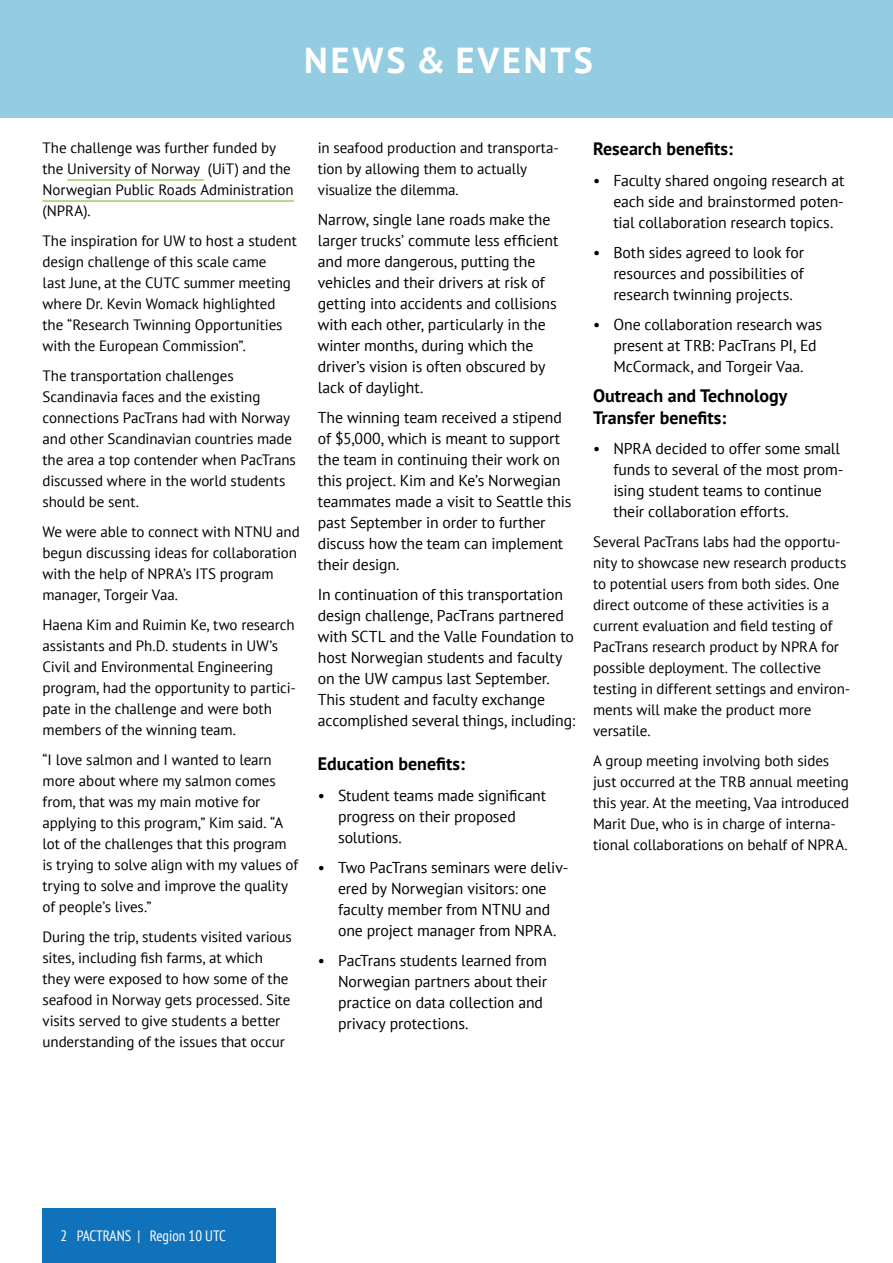
<style>
.page{position:relative;width:893px;height:1263px;background:#fff}
.page>*{position:absolute;margin:0;border:0;box-sizing:border-box;transform-origin:0 0}
.t1{font:700 36px "PT Sans";letter-spacing:.08em;color:#fff}
.t2{font:700 18px/21.6px "PT Sans";color:#000}
.t3{font:15.75px/21px "PT Sans";letter-spacing:-.01em;color:#000}
.t4{font:15px/21px "PT Sans";letter-spacing:-.005em;color:#000}
.t5{font:condensed 15px "PT Sans";color:#fff}
</style>
<div class="page">
<div style="left:43px;top:1209px;width:233px;height:54px;background:#1072ba"></div>
<div style="left:0;top:0;width:893px;height:118px;background:#94cde2"></div>
<hr style="left:67px;top:179px;width:137px;height:2px;background:#9bcd67">
<hr style="left:43px;top:200px;width:251px;height:2px;background:#9bcd67">
<h1 class="t1" style="left:304px;top:36px;width:290px">NEWS &amp; EVENTS</h1>
<p class="t4" style="left:43px;top:137px;width:253px">The challenge was further funded by the University of Norway (UiT) and the<br>Norwegian Public Roads Administration (NPRA).</p>
<p class="t4" style="left:43px;top:230px;width:256px">The inspiration for UW to host a student design challenge of this scale came<br>last June, at the CUTC summer meeting where Dr. Kevin Womack highlighted the “Research Twinning Opportunities with the European Commission”.</p>
<p class="t4" style="left:43px;top:365px;width:255px">The transportation challenges Scandinavia faces and the existing connections PacTrans had with Norway and other Scandinavian countries made the area a top contender when PacTrans discussed where in the world students should be sent.</p>
<p class="t4" style="left:43px;top:521px;width:259px">We were able to connect with NTNU and begun discussing ideas for collaboration with the help of NPRA’s ITS program manager, Torgeir Vaa.</p>
<p class="t4" style="left:43px;top:614px;width:255px">Haena Kim and Ruimin Ke, two research assistants and Ph.D. students in UW’s Civil and Environmental Engineering program, had the opportunity to partici&shy;pate in the challenge and were both members of the winning team.</p>
<p class="t4" style="left:43px;top:749px;width:257px">“I love salmon and I wanted to learn more about where my salmon comes from, that was my main motive for applying to this program,” Kim said. “A lot of the challenges that this program is trying to solve align with my values of trying to solve and improve the quality of people’s lives.”</p>
<p class="t4" style="left:43px;top:926px;width:251px">During the trip, students visited various sites, including fish farms, at which they were exposed to how some of the seafood in Norway gets processed. Site visits served to give students a better understanding of the issues that occur</p>
<p class="t4" style="left:318px;top:137px;width:243px">in seafood production and transporta&shy;tion by allowing them to actually visualize the dilemma.</p>
<p class="t3" style="left:318px;top:209px;width:242px">Narrow, single lane roads make the larger trucks’ commute less efficient and more dangerous, putting the vehicles and their drivers at risk of getting into accidents and collisions with each other, particularly in the winter months, during which the driver’s vision is often obscured by lack of daylight.</p>
<p class="t3" style="left:318px;top:407px;width:255px">The winning team received a stipend of $5,000, which is meant to support the team in continuing their work on this project. Kim and Ke’s Norwegian teammates made a visit to Seattle this past September in order to further discuss how the team can implement their design.</p>
<p class="t3" style="left:318px;top:584px;width:259px">In continuation of this transportation design challenge, PacTrans partnered with SCTL and the Valle Foundation to host Norwegian students and faculty on the UW campus last September.<br>This student and faculty exchange accomplished several things, including:</p>
<p class="t2" style="left:318px;top:753px;width:149px">Education benefits:</p>
<p class="t3" style="left:338px;top:784px;width:210px;text-indent:-20px">• Student teams made significant progress on their proposed solutions.</p>
<p class="t3" style="left:318px;top:856px;width:252px;text-align:center">• Two PacTrans seminars were deliv&shy;ered by Norwegian visitors: one faculty member from NTNU and<br>one project manager from NPRA.</p>
<p class="t3" style="left:338px;top:949px;width:211px;text-indent:-20px">• PacTrans students learned from<br>Norwegian partners about their practice on data collection and privacy protections.</p>
<p class="t2" style="left:593px;top:138px;width:141px">Research benefits:</p>
<p class="t3" style="left:613px;top:169px;width:233px;text-align:justify;text-indent:-20px">• Faculty shared ongoing research at each side and brainstormed poten&shy;tial collaboration research topics.</p>
<p class="t3" style="left:613px;top:241px;width:192px;text-align:justify;text-indent:-20px">• Both sides agreed to look for resources and possibilities of research twinning projects.</p>
<p class="t3" style="left:613px;top:313px;width:210px;text-indent:-20px">• One collaboration research was present at TRB: PacTrans PI, Ed<br>McCormack, and Torgeir Vaa.</p>
<p class="t2" style="left:593px;top:385px;width:196px">Outreach and Technology<br>Transfer benefits:</p>
<p class="t3" style="left:613px;top:438px;width:231px;text-indent:-20px">• NPRA decided to offer some small funds to several of the most prom&shy;ising student teams to continue their collaboration efforts.</p>
<p class="t4" style="left:593px;top:531px;width:258px">Several PacTrans labs had the opportu&shy;nity to showcase new research products to potential users from both sides. One direct outcome of these activities is a current evaluation and field testing of PacTrans research product by NPRA for possible deployment. The collective testing in different settings and environ&shy;ments will make the product more versatile.</p>
<p class="t4" style="left:593px;top:750px;width:258px">A group meeting involving both sides just occurred at the TRB annual meeting this year. At the meeting, Vaa introduced Marit Due, who is in charge of interna&shy;tional collaborations on behalf of NPRA.</p>
<p class="t5" style="left:61px;top:1226px;width:167px">2 PACTRANS | Region 10 UTC</p>
</div>
